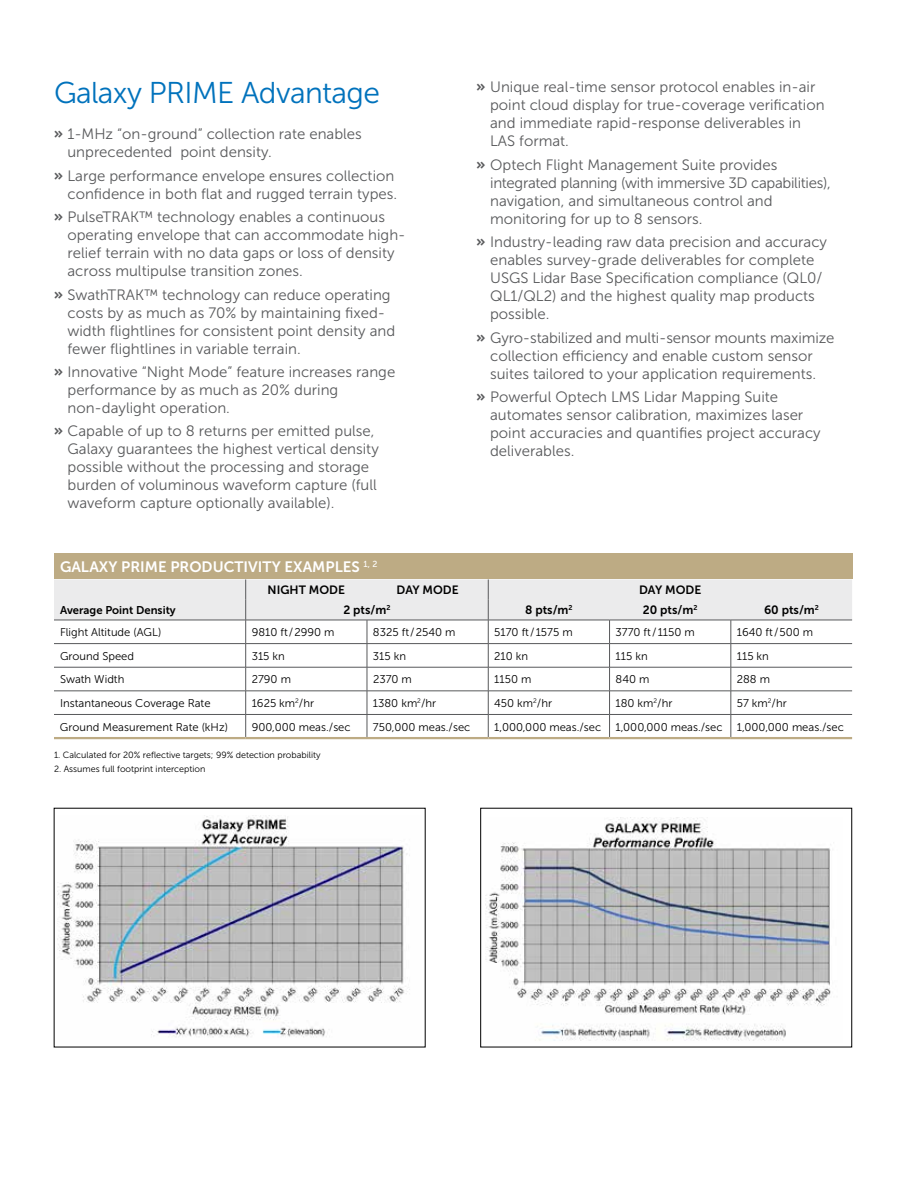
<style>
.page{position:relative;width:918px;height:1188px;background:#fff}
.page>*{position:absolute;margin:0;border:0;box-sizing:border-box;transform-origin:0 0}
.t1{font:30px "Museo Sans 300";letter-spacing:-.02em;color:#0072bc}
.t2{font:15px/18px "Museo Sans 300";color:#58595b}
.t3{font:15px "Museo Sans 700";color:#fff}
.t4{font:12px "Museo Sans 700";color:#000}
.t5{font:11.25px "Museo Sans 300";color:#000}
.t6{font:11.25px "Museo Sans 700";color:#000}
.t7{font:9px "Museo Sans 300";color:#000}
.s1{font-family:"National";font-weight:700;font-size:16.5px}
</style>
<div class="page">
<div style="left:54px;top:554px;width:798px;height:25px;background:#bdab84"></div>
<hr style="left:54px;top:737px;width:192px;height:2px;background:#bdab84">
<hr style="left:246px;top:737px;width:121px;height:2px;background:#bdab84">
<hr style="left:367px;top:737px;width:121px;height:2px;background:#bdab84">
<hr style="left:488px;top:737px;width:122px;height:2px;background:#bdab84">
<hr style="left:731px;top:737px;width:121px;height:2px;background:#bdab84">
<hr style="left:610px;top:737px;width:121px;height:2px;background:#bdab84">
<svg style="left:54px;top:579px;width:798px;height:158px"></svg>
<hr style="left:610px;top:620px;width:121px;height:1px;background:#58595b">
<img style="left:485px;top:818px;width:346px;height:223px">
<img style="left:58px;top:815px;width:352px;height:223px">
<h1 class="t1" style="left:54px;top:76px;width:328px">Galaxy PRIME Advantage</h1>
<p class="t2" style="left:67px;top:125px;width:296px;text-indent:-13px"><span class="s1">»</span> 1-MHz “on-ground” collection rate enables unprecedented point density.</p>
<p class="t2" style="left:54px;top:167px;width:345px;text-align:right"><span class="s1">»</span> Large performance envelope ensures collection confidence in both flat and rugged terrain types.</p>
<p class="t2" style="left:67px;top:208px;width:340px;text-indent:-13px"><span class="s1">»</span> PulseTRAK™ technology enables a continuous operating envelope that can accommodate high&shy;relief terrain with no data gaps or loss of density across multipulse transition zones.</p>
<p class="t2" style="left:67px;top:285px;width:329px;text-indent:-13px"><span class="s1">»</span> SwathTRAK™ technology can reduce operating costs by as much as 70% by maintaining fixed&shy;width flightlines for consistent point density and fewer flightlines in variable terrain.</p>
<p class="t2" style="left:67px;top:363px;width:329px;text-indent:-13px"><span class="s1">»</span> Innovative “Night Mode” feature increases range performance by as much as 20% during non-daylight operation.</p>
<p class="t2" style="left:67px;top:422px;width:313px;text-indent:-13px"><span class="s1">»</span> Capable of up to 8 returns per emitted pulse, Galaxy guarantees the highest vertical density possible without the processing and storage burden of voluminous waveform capture (full waveform capture optionally available).</p>
<p class="t2" style="left:490px;top:78px;width:336px;text-indent:-13px"><span class="s1">»</span> Unique real-time sensor protocol enables in-air point cloud display for true-coverage verification and immediate rapid-response deliverables in LAS format.</p>
<p class="t2" style="left:490px;top:156px;width:342px;text-indent:-13px"><span class="s1">»</span> Optech Flight Management Suite provides integrated planning (with immersive 3D capabilities), navigation, and simultaneous control and monitoring for up to 8 sensors.</p>
<p class="t2" style="left:490px;top:233px;width:338px;text-indent:-13px"><span class="s1">»</span> Industry-leading raw data precision and accuracy enables survey-grade deliverables for complete USGS Lidar Base Specification compliance (QL0/ QL1/QL2) and the highest quality map products possible.</p>
<p class="t2" style="left:477px;top:329px;width:359px;text-align:center"><span class="s1">»</span> Gyro-stabilized and multi-sensor mounts maximize collection efficiency and enable custom sensor suites tailored to your application requirements.</p>
<p class="t2" style="left:490px;top:388px;width:332px;text-indent:-13px"><span class="s1">»</span> Powerful Optech LMS Lidar Mapping Suite automates sensor calibration, maximizes laser point accuracies and quantifies project accuracy deliverables.</p>
<p class="t3" style="left:60px;top:559px;width:319px">GALAXY PRIME PRODUCTIVITY EXAMPLES <sup>1,</sup> <sup>2</sup></p>
<p class="t4" style="left:268px;top:583px;width:79px">NIGHT MODE</p>
<p class="t4" style="left:397px;top:583px;width:64px">DAY MODE</p>
<p class="t4" style="left:639px;top:583px;width:64px">DAY MODE</p>
<p class="t6" style="left:60px;top:604px;width:117px">Average Point Density</p>
<p class="t4" style="left:343px;top:604px;width:49px">2 pts/m<sup>2</sup></p>
<p class="t4" style="left:525px;top:604px;width:49px">8 pts/m<sup>2</sup></p>
<p class="t4" style="left:643px;top:604px;width:56px">20 pts/m<sup>2</sup></p>
<p class="t4" style="left:764px;top:604px;width:56px">60 pts/m<sup>2</sup></p>
<p class="t5" style="left:60px;top:626px;width:103px">Flight Altitude (AGL)</p>
<p class="t5" style="left:252px;top:626px;width:84px">9810 ft/2990 m</p>
<p class="t5" style="left:373px;top:626px;width:84px">8325 ft/2540 m</p>
<p class="t5" style="left:494px;top:626px;width:80px">5170 ft/1575 m</p>
<p class="t5" style="left:616px;top:626px;width:81px">3770 ft/1150 m</p>
<p class="t5" style="left:737px;top:626px;width:78px">1640 ft/500 m</p>
<p class="t5" style="left:60px;top:650px;width:76px">Ground Speed</p>
<p class="t5" style="left:252px;top:650px;width:35px">315 kn</p>
<p class="t5" style="left:373px;top:650px;width:35px">315 kn</p>
<p class="t5" style="left:494px;top:650px;width:35px">210 kn</p>
<p class="t5" style="left:616px;top:650px;width:34px">115 kn</p>
<p class="t5" style="left:737px;top:650px;width:34px">115 kn</p>
<p class="t5" style="left:60px;top:673px;width:66px">Swath Width</p>
<p class="t5" style="left:252px;top:673px;width:41px">2790 m</p>
<p class="t5" style="left:373px;top:673px;width:40px">2370 m</p>
<p class="t5" style="left:494px;top:673px;width:39px">1150 m</p>
<p class="t5" style="left:616px;top:673px;width:35px">840 m</p>
<p class="t5" style="left:737px;top:673px;width:35px">288 m</p>
<p class="t5" style="left:60px;top:697px;width:152px">Instantaneous Coverage Rate</p>
<p class="t5" style="left:252px;top:697px;width:64px">1625 km<sup>2</sup>/hr</p>
<p class="t5" style="left:373px;top:697px;width:65px">1380 km<sup>2</sup>/hr</p>
<p class="t5" style="left:494px;top:697px;width:59px">450 km<sup>2</sup>/hr</p>
<p class="t5" style="left:616px;top:697px;width:58px">180 km<sup>2</sup>/hr</p>
<p class="t5" style="left:737px;top:697px;width:51px">57 km<sup>2</sup>/hr</p>
<p class="t5" style="left:60px;top:721px;width:170px">Ground Measurement Rate (kHz)</p>
<p class="t5" style="left:252px;top:721px;width:101px">900,000 meas./sec</p>
<p class="t5" style="left:373px;top:721px;width:99px">750,000 meas./sec</p>
<p class="t5" style="left:494px;top:721px;width:109px">1,000,000 meas./sec</p>
<p class="t5" style="left:616px;top:721px;width:109px">1,000,000 meas./sec</p>
<p class="t5" style="left:737px;top:721px;width:109px">1,000,000 meas./sec</p>
<p class="t7" style="left:54px;top:750px;width:268px">1. Calculated for 20% reflective targets; 99% detection probability</p>
<p class="t7" style="left:54px;top:764px;width:153px">2. Assumes full footprint interception</p>
</div>
